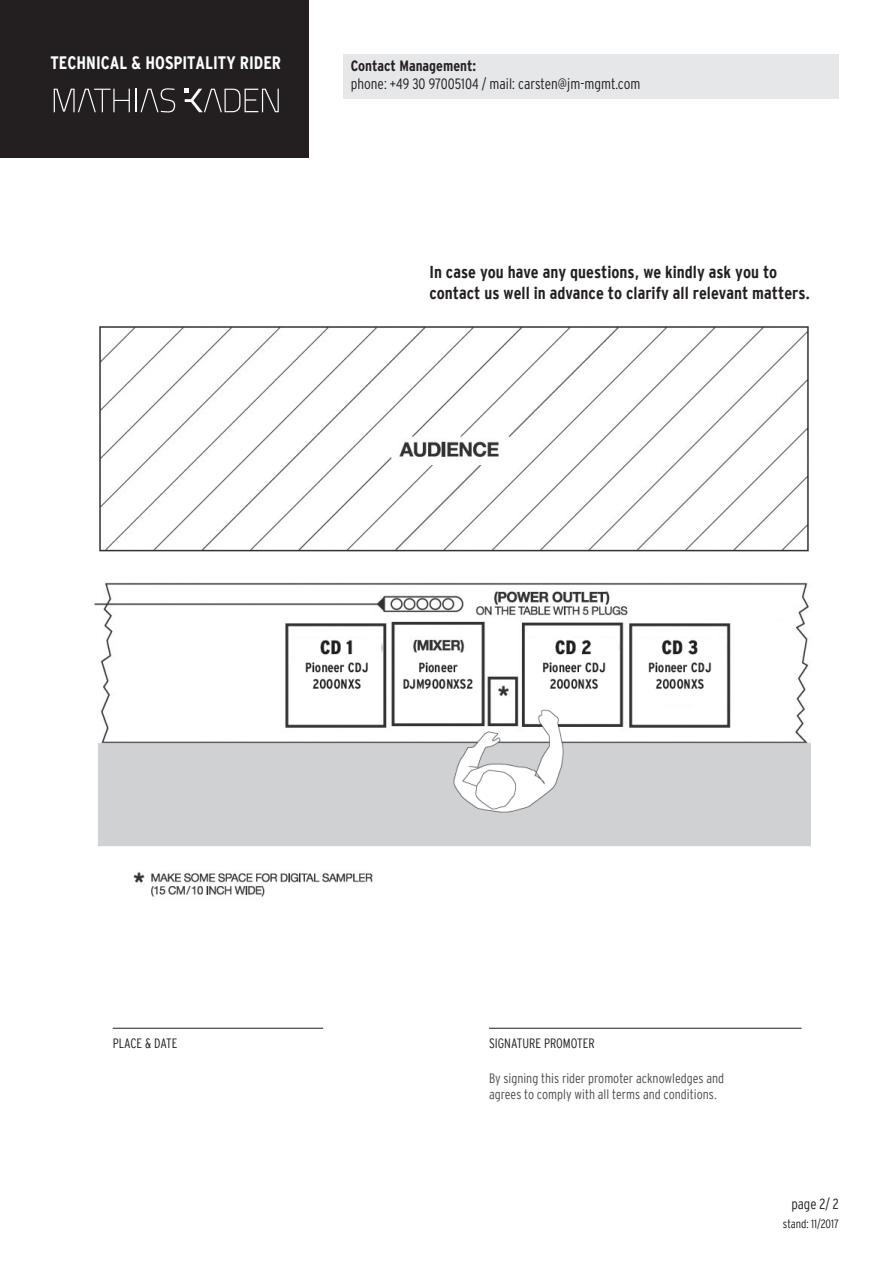
<style>
.page{position:relative;width:893px;height:1263px;background:#fff}
.page>*{position:absolute;margin:0;border:0;box-sizing:border-box;transform-origin:0 0}
.t1{font:700 18px "Interstate Cond Mono";color:#fff}
.t2{font:700 17.25px "Interstate Cond Mono";color:#231f20}
.t3{font:300 condensed 15px/18px "Interstate";color:#231f20}
.t4{font:300 condensed 14.55px "Interstate Plus";color:#231f20}
.t5{font:13.5px/16.2px "Interstate Cond Mono Lgt";color:#4b4c4d}
.Paragraph_Style_2{font:13.5px "Interstate Cond Mono Lgt";color:#231f20}
.t6{font:300 condensed 12px "Interstate Plus";color:#231f20}
.s1{font-weight:700}
</style>
<div class="page">
<hr style="left:113px;top:1028px;width:210px;height:1px;background:#231f20">
<hr style="left:489px;top:1028px;width:312px;height:1px;background:#231f20">
<div style="left:0;top:0;width:308px;height:157px;background:#231f20"></div>
<hr style="left:135px;top:89px;width:2px;height:23px;background:#fff">
<svg style="left:54px;top:89px;width:76px;height:23px"></svg>
<svg style="left:140px;top:88px;width:35px;height:24px"></svg>
<svg style="left:185px;top:89px;width:94px;height:23px"></svg>
<div style="left:343px;top:54px;width:496px;height:44px;background:#e6e7e9"></div>
<img style="left:94px;top:326px;width:717px;height:571px">
<p class="t1" style="left:51px;top:53px;width:232px">TECHNICAL &amp; HOSPITALITY RIDER</p>
<p class="t3" style="left:351px;top:57px;width:291px"><span class="s1">Contact Management:<br></span>phone: +49 30 97005104 / mail: carsten@jm-mgmt.com</p>
<p class="t2" style="left:429px;top:263px;width:349px">In case you have any questions, we kindly ask you to</p>
<p class="t2" style="left:429px;top:283px;width:382px">contact us well in advance to clarify all relevant matters.</p>
<p class="Paragraph_Style_2" style="left:113px;top:1035px;width:66px">PLACE &amp; DATE</p>
<p class="Paragraph_Style_2" style="left:489px;top:1035px;width:107px">SIGNATURE PROMOTER</p>
<p class="t5" style="left:489px;top:1069px;width:237px">By signing this rider promoter acknowledges and agrees to comply with all terms and conditions.</p>
<p class="t4" style="left:791px;top:1195px;width:49px">page 2/ 2</p>
<p class="t6" style="left:783px;top:1217px;width:58px">stand: 11/2017</p>
</div>
